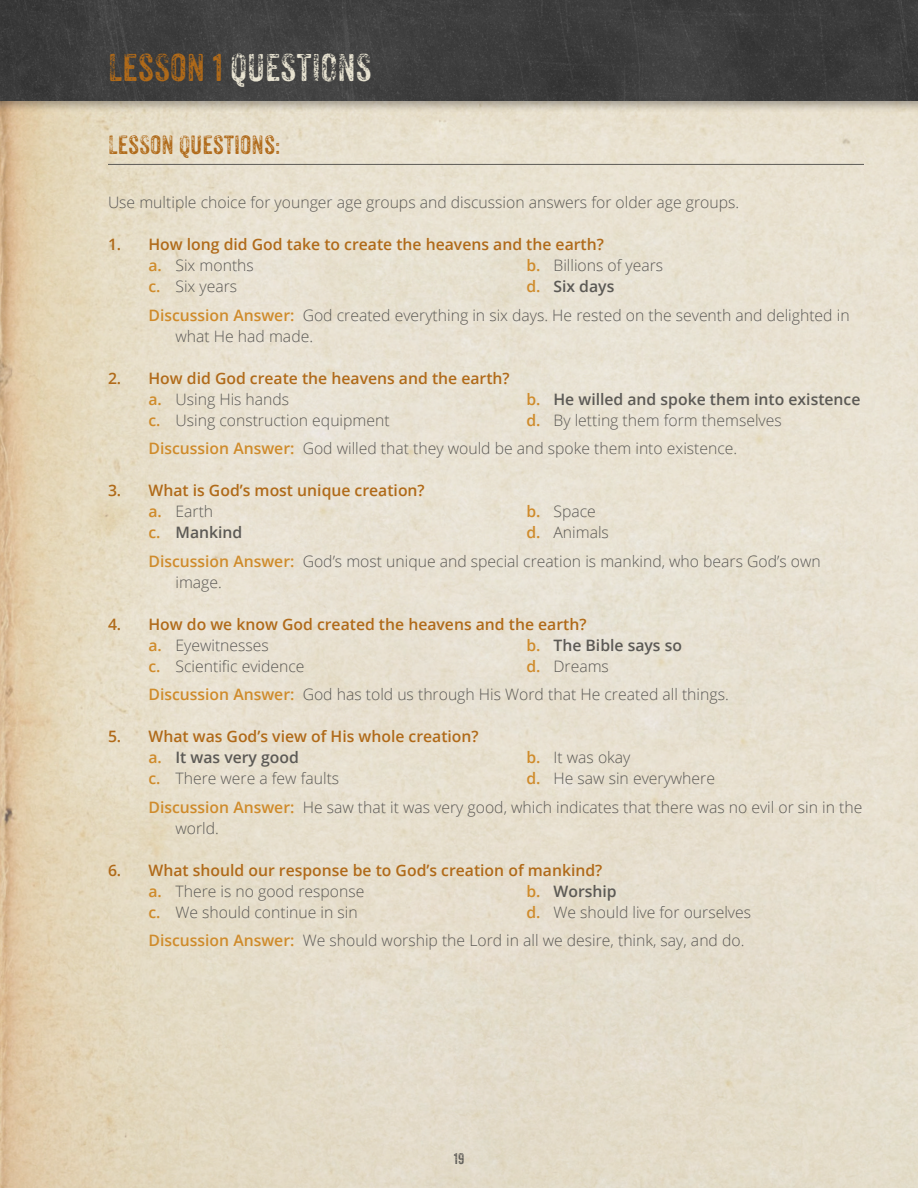
<style>
.page{position:relative;width:918px;height:1188px;background:#fff}
.page>*{position:absolute;margin:0;border:0;box-sizing:border-box;transform-origin:0 0}
.Header___Title_25p{font:37.5px "Anodyne";color:#e9e4d2}
.Lesson_Page_Titles{font:25.5px "Anodyne";color:#b06a19}
.Lesson_Answers{font:300 15.75px/21px "Open Sans";color:#5b5955}
.Lesson_Question{font:600 15.75px "Open Sans";color:#b06a19}
.Lesson_Answers-2{font:600 15.75px "Open Sans";color:#5b5955}
.Lesson_Page_Titles-2{font:300 15.75px "Open Sans";color:#5b5955}
.t1{font:15px "Anodyne";color:#5b5955}
.s1{color:#b06a19}
.s2{font-weight:600;color:#cf8b2b}
.s3{color:#cf8b2b}
</style>
<div class="page">
<img style="left:0;top:113px;width:918px;height:1075px">
<hr style="left:108px;top:164px;width:756px;height:1px;background:#5b5955">
<div style="left:0;top:0;width:918px;height:113px;background:#231f20;opacity:.35"></div>
<img style="left:0;top:0;width:918px;height:100px">
<p class="Header___Title_25p" style="left:108px;top:45px;width:265px"><span class="s1">LESSON 1</span> QUESTIONS</p>
<p class="Lesson_Page_Titles" style="left:108px;top:129px;width:174px">LESSON QUESTIONS:</p>
<p class="Lesson_Page_Titles-2" style="left:108px;top:192px;width:633px">Use multiple choice for younger age groups and discussion answers for older age groups.</p>
<p class="Lesson_Question" style="left:108px;top:234px;width:497px">1. How long did God take to create the heavens and the earth?</p>
<p class="Lesson_Answers" style="left:148px;top:255px;width:107px"><span class="s2">a.</span> Six months</p>
<p class="Lesson_Answers" style="left:526px;top:255px;width:138px"><span class="s2">b.</span> Billions of years</p>
<p class="Lesson_Answers" style="left:148px;top:276px;width:90px"><span class="s2">c.</span> Six years</p>
<p class="Lesson_Answers-2" style="left:526px;top:276px;width:89px"><span class="s3">d.</span> Six days</p>
<p class="Lesson_Answers" style="left:176px;top:304px;width:676px;text-indent:-27px"><span class="s2">Discussion Answer:</span> God created everything in six days. He rested on the seventh and delighted in what He had made.</p>
<p class="Lesson_Question" style="left:108px;top:367px;width:403px">2. How did God create the heavens and the earth?</p>
<p class="Lesson_Answers" style="left:148px;top:388px;width:142px"><span class="s2">a.</span> Using His hands</p>
<p class="Lesson_Answers-2" style="left:526px;top:388px;width:336px"><span class="s3">b.</span> He willed and spoke them into existence</p>
<p class="Lesson_Answers" style="left:148px;top:409px;width:243px"><span class="s2">c.</span> Using construction equipment</p>
<p class="Lesson_Answers" style="left:526px;top:409px;width:257px"><span class="s2">d.</span> By letting them form themselves</p>
<p class="Lesson_Answers" style="left:149px;top:438px;width:590px"><span class="s2">Discussion Answer:</span> God willed that they would be and spoke them into existence.</p>
<p class="Lesson_Question" style="left:108px;top:480px;width:318px">3. What is God’s most unique creation?</p>
<p class="Lesson_Answers" style="left:148px;top:501px;width:66px"><span class="s2">a.</span> Earth</p>
<p class="Lesson_Answers" style="left:526px;top:501px;width:71px"><span class="s2">b.</span> Space</p>
<p class="Lesson_Answers-2" style="left:148px;top:522px;width:95px"><span class="s3">c.</span> Mankind</p>
<p class="Lesson_Answers" style="left:526px;top:522px;width:84px"><span class="s2">d.</span> Animals</p>
<p class="Lesson_Answers" style="left:176px;top:550px;width:647px;text-indent:-27px"><span class="s2">Discussion Answer:</span> God’s most unique and special creation is mankind, who bears God’s own image.</p>
<p class="Lesson_Question" style="left:108px;top:613px;width:480px">4. How do we know God created the heavens and the earth?</p>
<p class="Lesson_Answers" style="left:148px;top:634px;width:122px"><span class="s2">a.</span> Eyewitnesses</p>
<p class="Lesson_Answers-2" style="left:526px;top:634px;width:157px"><span class="s3">b.</span> The Bible says so</p>
<p class="Lesson_Answers" style="left:148px;top:655px;width:158px"><span class="s2">c.</span> Scientific evidence</p>
<p class="Lesson_Answers" style="left:526px;top:655px;width:84px"><span class="s2">d.</span> Dreams</p>
<p class="Lesson_Answers" style="left:149px;top:684px;width:582px"><span class="s2">Discussion Answer:</span> God has told us through His Word that He created all things.</p>
<p class="Lesson_Question" style="left:108px;top:726px;width:372px">5. What was God’s view of His whole creation?</p>
<p class="Lesson_Answers-2" style="left:148px;top:747px;width:152px"><span class="s3">a.</span> It was very good</p>
<p class="Lesson_Answers" style="left:526px;top:747px;width:105px"><span class="s2">b.</span> It was okay</p>
<p class="Lesson_Answers" style="left:148px;top:768px;width:192px"><span class="s2">c.</span> There were a few faults</p>
<p class="Lesson_Answers" style="left:526px;top:768px;width:190px"><span class="s2">d.</span> He saw sin everywhere</p>
<p class="Lesson_Answers" style="left:176px;top:796px;width:688px;text-indent:-27px"><span class="s2">Discussion Answer:</span> He saw that it was very good, which indicates that there was no evil or sin in the world.</p>
<p class="Lesson_Question" style="left:108px;top:859px;width:496px">6. What should our response be to God’s creation of mankind?</p>
<p class="Lesson_Answers" style="left:148px;top:880px;width:217px"><span class="s2">a.</span> There is no good response</p>
<p class="Lesson_Answers-2" style="left:526px;top:880px;width:92px"><span class="s3">b.</span> Worship</p>
<p class="Lesson_Answers" style="left:148px;top:901px;width:211px"><span class="s2">c.</span> We should continue in sin</p>
<p class="Lesson_Answers" style="left:526px;top:901px;width:226px"><span class="s2">d.</span> We should live for ourselves</p>
<p class="Lesson_Answers" style="left:149px;top:930px;width:597px"><span class="s2">Discussion Answer:</span> We should worship the Lord in all we desire, think, say, and do.</p>
<p class="t1" style="left:454px;top:1150px;width:12px">19</p>
</div>
